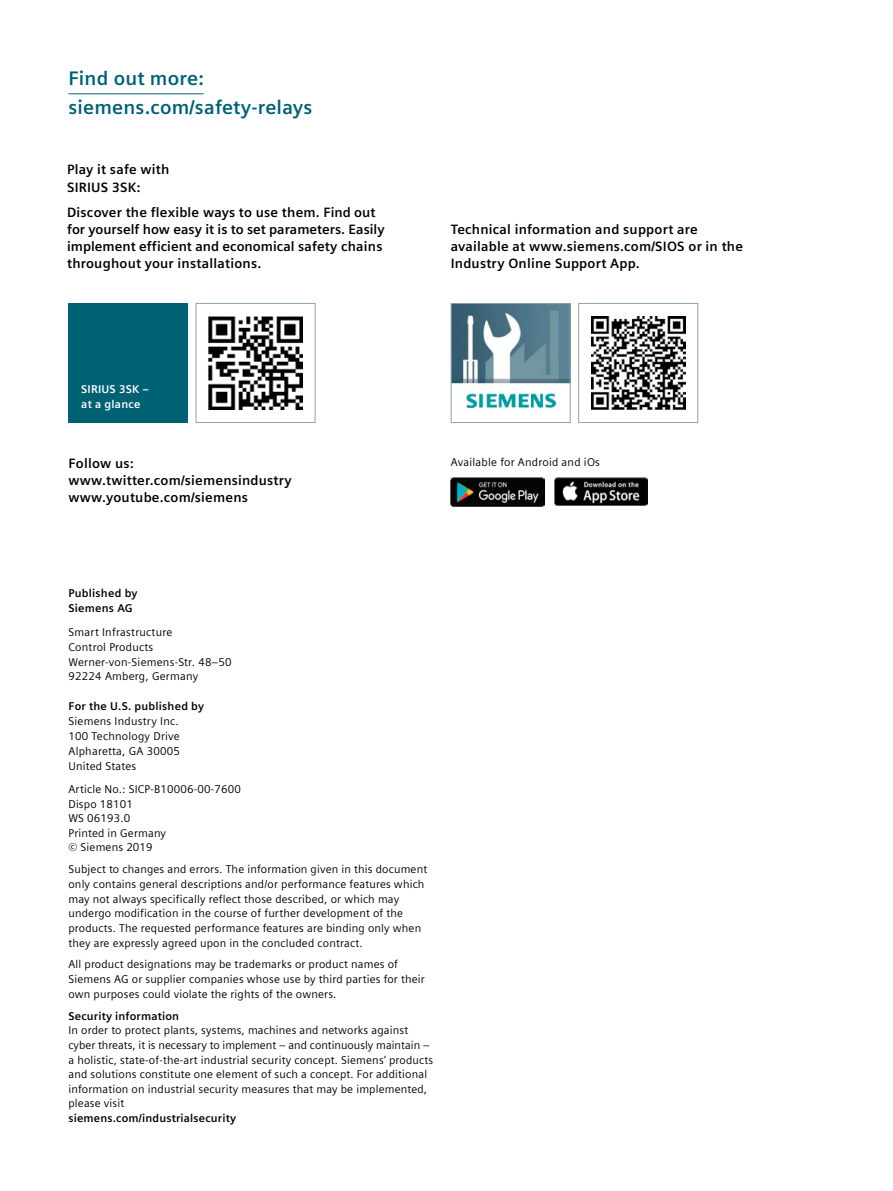
<style>
.page{position:relative;width:893px;height:1191px;background:#fff}
.page>*{position:absolute;margin:0;border:0;box-sizing:border-box;transform-origin:0 0}
.t1{font:700 19.5px/29.2px "Siemens Sans Global";letter-spacing:.01em;color:#006174}
.t2{font:700 13.5px/17px "Siemens Sans Global";letter-spacing:.015em;color:#000}
.t3{font:11.25px/14.5px "Siemens Sans Global";letter-spacing:.015em;color:#000}
.t4{font:700 11.25px/14.9px "Siemens Sans Global";letter-spacing:.015em;color:#000}
.t5{font:700 11.25px/14.7px "Siemens Sans Global";letter-spacing:.02em;color:#fff}
</style>
<div class="page">
<div style="left:196px;top:303px;width:119px;height:120px;background:#fff;border:1px solid #8ca3af"></div>
<img style="left:209px;top:316px;width:93px;height:94px">
<div style="left:68px;top:303px;width:120px;height:119px;background:#006174"></div>
<div style="left:578px;top:303px;width:120px;height:120px;background:#fff;border:1px solid #8ca3af"></div>
<img style="left:591px;top:316px;width:94px;height:94px">
<img style="left:453px;top:305px;width:116px;height:106px">
<div style="left:451px;top:303px;width:120px;height:120px;border:1px solid #8ca3af"></div>
<img style="left:451px;top:478px;width:93px;height:28px">
<img style="left:554px;top:478px;width:94px;height:27px">
<hr style="left:68px;top:93px;width:136px;height:1px;background:#006174">
<h1 class="t1" style="left:68px;top:64px;width:245px">Find out more: siemens.com/safety-relays</h1>
<p class="t2" style="left:67px;top:161px;width:104px">Play it safe with<br>SIRIUS 3SK:</p>
<p class="t2" style="left:67px;top:204px;width:319px">Discover the flexible ways to use them. Find out for yourself how easy it is to set parameters. Easily implement efficient and economical safety chains throughout your installations.</p>
<p class="t2" style="left:451px;top:221px;width:294px">Technical information and support are available at www.siemens.com/SIOS or in the<br>Industry Online Support App.</p>
<p class="t5" style="left:81px;top:382px;width:69px">SIRIUS 3SK – at a glance</p>
<p class="t2" style="left:68px;top:455px;width:225px">Follow us: www.twitter.com/siemensindustry www.youtube.com/siemens</p>
<p class="t3" style="left:451px;top:455px;width:151px">Available for Android and iOs</p>
<p class="t4" style="left:68px;top:586px;width:70px">Published by<br>Siemens AG</p>
<p class="t3" style="left:68px;top:625px;width:165px">Smart Infrastructure<br>Control Products<br>Werner-von-Siemens-Str. 48–50<br>92224 Amberg, Germany</p>
<p class="t4" style="left:68px;top:699px;width:137px">For the U.S. published by</p>
<p class="t3" style="left:68px;top:714px;width:113px">Siemens Industry Inc.<br>100 Technology Drive<br>Alpharetta, GA 30005<br>United States</p>
<p class="t3" style="left:68px;top:782px;width:174px">Article No.: SICP-B10006-00-7600<br>Dispo 18101<br>WS 06193.0<br>Printed in Germany<br>© Siemens 2019</p>
<p class="t3" style="left:68px;top:862px;width:360px">Subject to changes and errors. The information given in this document only contains general descriptions and/or performance features which may not always specifically reflect those described, or which may undergo modification in the course of further development of the products. The requested performance features are binding only when they are expressly agreed upon in the concluded contract.</p>
<p class="t3" style="left:68px;top:957px;width:358px">All product designations may be trademarks or product names of<br>Siemens AG or supplier companies whose use by third parties for their own purposes could violate the rights of the owners.</p>
<p class="t4" style="left:68px;top:1008px;width:112px">Security information</p>
<p class="t3" style="left:68px;top:1023px;width:366px">In order to protect plants, systems, machines and networks against cyber threats, it is necessary to implement – and continuously maintain – a holistic, state-of-the-art industrial security concept. Siemens’ products and solutions constitute one element of such a concept. For additional information on industrial security measures that may be implemented, please visit</p>
<p class="t4" style="left:68px;top:1110px;width:169px">siemens.com/industrialsecurity</p>
</div>
